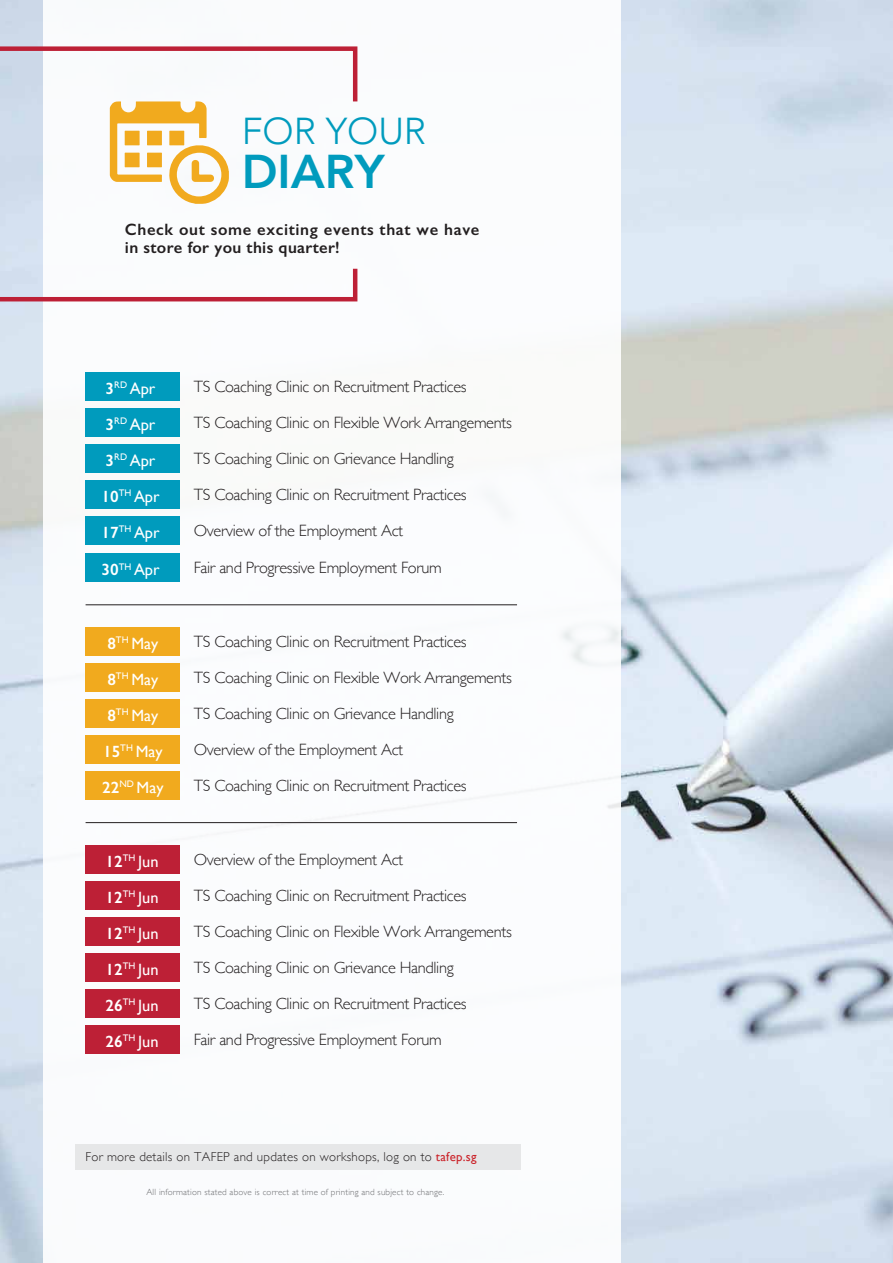
<style>
.page{position:relative;width:893px;height:1263px;background:#fff}
.page>*{position:absolute;margin:0;border:0;box-sizing:border-box;transform-origin:0 0}
.t1{font:800 47.25px "Avenir";color:#009bbd}
.t2{font:300 37.35px "Avenir";color:#009bbd}
.t3{font:600 16.5px/18px "Gill Sans";letter-spacing:.04em;color:#231f20}
.t4{font:300 16.35px "Gill Sans";letter-spacing:-.02em;color:#231f20}
.t5{font:16.35px "Gill Sans";color:#fff}
.t6{font:300 12.9px "Gill Sans";letter-spacing:.02em;color:#231f20}
.t7{font:300 9px "Gill Sans";letter-spacing:.02em;color:#6d6e71}
.s1{font-weight:600}
.s2{font-weight:400;color:#cb242b}
</style>
<div class="page">
<img style="left:0;top:0;width:893px;height:1263px">
<div style="left:43px;top:0;width:577px;height:1263px;background:#fff"></div>
<div style="left:86px;top:372px;width:94px;height:29px;background:#009bbd"></div>
<div style="left:86px;top:408px;width:94px;height:29px;background:#009bbd"></div>
<div style="left:86px;top:444px;width:94px;height:29px;background:#009bbd"></div>
<div style="left:86px;top:480px;width:94px;height:29px;background:#009bbd"></div>
<div style="left:86px;top:516px;width:94px;height:29px;background:#009bbd"></div>
<div style="left:86px;top:554px;width:94px;height:28px;background:#009bbd"></div>
<div style="left:86px;top:845px;width:94px;height:29px;background:#bd2036"></div>
<div style="left:86px;top:881px;width:94px;height:29px;background:#bd2036"></div>
<div style="left:86px;top:917px;width:94px;height:29px;background:#bd2036"></div>
<div style="left:86px;top:953px;width:94px;height:29px;background:#bd2036"></div>
<div style="left:86px;top:989px;width:94px;height:29px;background:#bd2036"></div>
<div style="left:86px;top:1025px;width:94px;height:29px;background:#bd2036"></div>
<svg style="left:0;top:44px;width:358px;height:160px"></svg>
<svg style="left:0;top:264px;width:358px;height:40px"></svg>
<hr style="left:86px;top:604px;width:431px;height:1px;background:#231f20">
<div style="left:75px;top:1144px;width:445px;height:26px;background:#e6e7e8"></div>
<hr style="left:86px;top:822px;width:431px;height:1px;background:#231f20">
<div style="left:86px;top:627px;width:94px;height:29px;background:#f1aa1e"></div>
<div style="left:86px;top:663px;width:94px;height:29px;background:#f1aa1e"></div>
<div style="left:86px;top:699px;width:94px;height:29px;background:#f1aa1e"></div>
<div style="left:86px;top:735px;width:94px;height:29px;background:#f1aa1e"></div>
<div style="left:86px;top:771px;width:94px;height:29px;background:#f1aa1e"></div>
<h2 class="t2" style="left:242px;top:109px;width:186px">FOR YOUR</h2>
<h1 class="t1" style="left:242px;top:135px;width:144px">DIARY</h1>
<p class="t3" style="left:125px;top:220px;width:356px">Check out some exciting events that we have in store for you this quarter!</p>
<p class="t5" style="left:106px;top:379px;width:51px"><span class="s1">3</span><sup>RD</sup> Apr</p>
<p class="t5" style="left:106px;top:415px;width:51px"><span class="s1">3</span><sup>RD</sup> Apr</p>
<p class="t5" style="left:106px;top:451px;width:51px"><span class="s1">3</span><sup>RD</sup> Apr</p>
<p class="t5" style="left:101px;top:487px;width:60px"><span class="s1">10</span><sup>TH</sup> Apr</p>
<p class="t5" style="left:101px;top:523px;width:60px"><span class="s1">17</span><sup>TH</sup> Apr</p>
<p class="t5" style="left:101px;top:560px;width:60px"><span class="s1">30</span><sup>TH</sup> Apr</p>
<p class="t5" style="left:107px;top:634px;width:52px"><span class="s1">8</span><sup>TH</sup> May</p>
<p class="t5" style="left:107px;top:670px;width:52px"><span class="s1">8</span><sup>TH</sup> May</p>
<p class="t5" style="left:107px;top:706px;width:52px"><span class="s1">8</span><sup>TH</sup> May</p>
<p class="t5" style="left:103px;top:742px;width:61px"><span class="s1">15</span><sup>TH</sup> May</p>
<p class="t5" style="left:102px;top:778px;width:63px"><span class="s1">22</span><sup>ND</sup> May</p>
<p class="t4" style="left:194px;top:374px;width:274px">TS Coaching Clinic on Recruitment Practices</p>
<p class="t4" style="left:194px;top:410px;width:320px">TS Coaching Clinic on Flexible Work Arrangements</p>
<p class="t4" style="left:194px;top:446px;width:261px">TS Coaching Clinic on Grievance Handling</p>
<p class="t4" style="left:194px;top:482px;width:274px">TS Coaching Clinic on Recruitment Practices</p>
<p class="t4" style="left:194px;top:518px;width:211px">Overview of the Employment Act</p>
<p class="t4" style="left:194px;top:555px;width:250px">Fair and Progressive Employment Forum</p>
<p class="t4" style="left:194px;top:629px;width:274px">TS Coaching Clinic on Recruitment Practices</p>
<p class="t4" style="left:194px;top:665px;width:320px">TS Coaching Clinic on Flexible Work Arrangements</p>
<p class="t4" style="left:194px;top:701px;width:261px">TS Coaching Clinic on Grievance Handling</p>
<p class="t4" style="left:194px;top:737px;width:211px">Overview of the Employment Act</p>
<p class="t4" style="left:194px;top:773px;width:274px">TS Coaching Clinic on Recruitment Practices</p>
<p class="t5" style="left:105px;top:851px;width:55px"><span class="s1">12</span><sup>TH</sup> Jun</p>
<p class="t4" style="left:194px;top:846px;width:211px">Overview of the Employment Act</p>
<p class="t5" style="left:105px;top:887px;width:55px"><span class="s1">12</span><sup>TH</sup> Jun</p>
<p class="t4" style="left:194px;top:882px;width:274px">TS Coaching Clinic on Recruitment Practices</p>
<p class="t5" style="left:105px;top:923px;width:55px"><span class="s1">12</span><sup>TH</sup> Jun</p>
<p class="t4" style="left:194px;top:918px;width:320px">TS Coaching Clinic on Flexible Work Arrangements</p>
<p class="t5" style="left:105px;top:959px;width:55px"><span class="s1">12</span><sup>TH</sup> Jun</p>
<p class="t4" style="left:194px;top:954px;width:261px">TS Coaching Clinic on Grievance Handling</p>
<p class="t5" style="left:105px;top:995px;width:55px"><span class="s1">26</span><sup>TH</sup> Jun</p>
<p class="t4" style="left:194px;top:990px;width:274px">TS Coaching Clinic on Recruitment Practices</p>
<p class="t5" style="left:105px;top:1031px;width:55px"><span class="s1">26</span><sup>TH</sup> Jun</p>
<p class="t4" style="left:194px;top:1026px;width:250px">Fair and Progressive Employment Forum</p>
<p class="t6" style="left:86px;top:1146px;width:393px">For more details on TAFEP and updates on workshops, log on to <span class="s2">tafep.sg</span></p>
<p class="t7" style="left:146px;top:1185px;width:299px">All information stated above is correct at time of printing and subject to change.</p>
</div>
